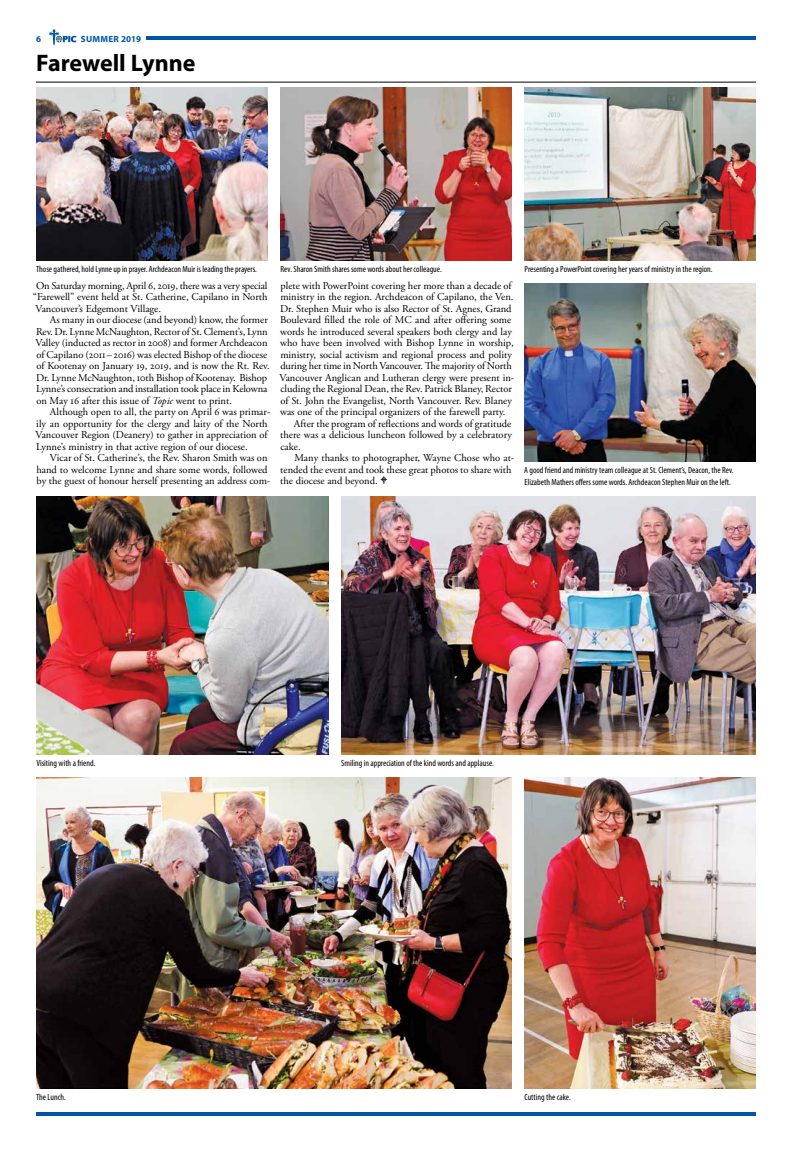
<style>
.page{position:relative;width:792px;height:1152px;background:#fff}
.page>*{position:absolute;margin:0;border:0;box-sizing:border-box;transform-origin:0 0}
.t1{font:700 24px "Myriad Pro";color:#000}
.t2{font:10.5px/11.5px "Adobe Garamond Pro";color:#000}
.t3{font:condensed 9px/11.5px "Myriad Pro";color:#000}
.t4{font:700 9px "Myriad Pro";letter-spacing:.04em;color:#0054a4}
.s1{font-style:italic}
</style>
<div class="page">
<hr style="left:146px;top:36px;width:610px;height:4px;background:#0054a4">
<hr style="left:36px;top:1112px;width:720px;height:4px;background:#0054a4">
<svg style="left:49px;top:30px;width:27px;height:15px"></svg>
<hr style="left:36px;top:82px;width:720px;height:1px;background:#000">
<img style="left:36px;top:88px;width:232px;height:172px">
<img style="left:524px;top:283px;width:232px;height:179px">
<img style="left:36px;top:778px;width:476px;height:310px">
<img style="left:280px;top:88px;width:232px;height:172px">
<img style="left:36px;top:496px;width:293px;height:259px">
<img style="left:524px;top:778px;width:232px;height:310px">
<img style="left:524px;top:88px;width:232px;height:172px">
<img style="left:341px;top:496px;width:415px;height:259px">
<p class="t4" style="left:36px;top:33px;width:6px">6</p>
<p class="t4" style="left:81px;top:33px;width:62px">SUMMER 2019</p>
<h1 class="t1" style="left:36px;top:47px;width:161px">Farewell Lynne</h1>
<p class="t3" style="left:36px;top:263px;width:222px">Those gathered, hold Lynne up in prayer. Archdeacon Muir is leading the prayers.</p>
<p class="t3" style="left:281px;top:263px;width:163px">Rev. Sharon Smith shares some words about her colleague.</p>
<p class="t3" style="left:525px;top:263px;width:189px">Presenting a PowerPoint covering her years of ministry in the region.</p>
<p class="t2" style="left:33px;top:280px;width:236px;text-align:justify;text-indent:3px">On Saturday morning, April 6, 2019, there was a very special “Farewell” event held at St. Catherine, Capilano in North Vancouver’s Edgemont Village.</p>
<p class="t2" style="left:36px;top:315px;width:236px;text-indent:14px">As many in our diocese (and beyond) know, the former Rev. Dr. Lynne McNaughton, Rector of St. Clement’s, Lynn Valley (inducted as rector in 2008) and former Archdeacon of Capilano (2011–2016) was elected Bishop of the diocese of Kootenay on January 19, 2019, and is now the Rt. Rev.<br>Dr. Lynne McNaughton, 10th Bishop of Kootenay. Bishop Lynne’s consecration and installation took place in Kelowna on May 16 after this issue of <span class="s1">Topic</span> went to print.</p>
<p class="t2" style="left:36px;top:407px;width:236px;text-indent:14px">Although open to all, the party on April 6 was primar&shy;ily an opportunity for the clergy and laity of the North Vancouver Region (Deanery) to gather in appreciation of Lynne’s ministry in that active region of our diocese.</p>
<p class="t2" style="left:36px;top:453px;width:235px;text-indent:13px">Vicar of St. Catherine’s, the Rev. Sharon Smith was on hand to welcome Lynne and share some words, followed by the guest of honour herself presenting an address com-</p>
<p class="t2" style="left:280px;top:280px;width:233px">plete with PowerPoint covering her more than a decade of</p>
<p class="t2" style="left:280px;top:292px;width:235px">ministry in the region. Archdeacon of Capilano, the Ven.</p>
<p class="t2" style="left:280px;top:303px;width:233px">Dr. Stephen Muir who is also Rector of St. Agnes, Grand</p>
<p class="t2" style="left:280px;top:315px;width:233px">Boulevard filled the role of MC and after offering some</p>
<p class="t2" style="left:280px;top:326px;width:233px">words he introduced several speakers both clergy and lay</p>
<p class="t2" style="left:280px;top:338px;width:235px">who have been involved with Bishop Lynne in worship,</p>
<p class="t2" style="left:280px;top:349px;width:233px">ministry, social activism and regional process and polity</p>
<p class="t2" style="left:280px;top:361px;width:233px">during her time in North Vancouver. The majority of North</p>
<p class="t2" style="left:280px;top:372px;width:236px">Vancouver Anglican and Lutheran clergy were present in-</p>
<p class="t2" style="left:280px;top:384px;width:233px">cluding the Regional Dean, the Rev. Patrick Blaney, Rector</p>
<p class="t2" style="left:280px;top:395px;width:233px">of St. John the Evangelist, North Vancouver. Rev. Blaney</p>
<p class="t2" style="left:280px;top:407px;width:227px">was one of the principal organizers of the farewell party.</p>
<p class="t2" style="left:294px;top:418px;width:219px">After the program of reflections and words of gratitude</p>
<p class="t2" style="left:280px;top:430px;width:233px">there was a delicious luncheon followed by a celebratory</p>
<p class="t2" style="left:280px;top:441px;width:22px">cake.</p>
<p class="t2" style="left:295px;top:453px;width:221px">Many thanks to photographer, Wayne Chose who at-</p>
<p class="t2" style="left:280px;top:464px;width:233px">tended the event and took these great photos to share with</p>
<p class="t2" style="left:280px;top:476px;width:99px">the diocese and beyond.</p>
<p class="t3" style="left:524px;top:464px;width:211px">A good friend and ministry team colleague at St. Clement’s, Deacon, the Rev.<br>Elizabeth Mathers offers some words. Archdeacon Stephen Muir on the left.</p>
<p class="t3" style="left:37px;top:757px;width:60px">Visiting with a friend.</p>
<p class="t3" style="left:341px;top:757px;width:154px">Smiling in appreciation of the kind words and applause.</p>
<p class="t3" style="left:36px;top:1091px;width:31px">The Lunch.</p>
<p class="t3" style="left:525px;top:1091px;width:48px">Cutting the cake.</p>
</div>
